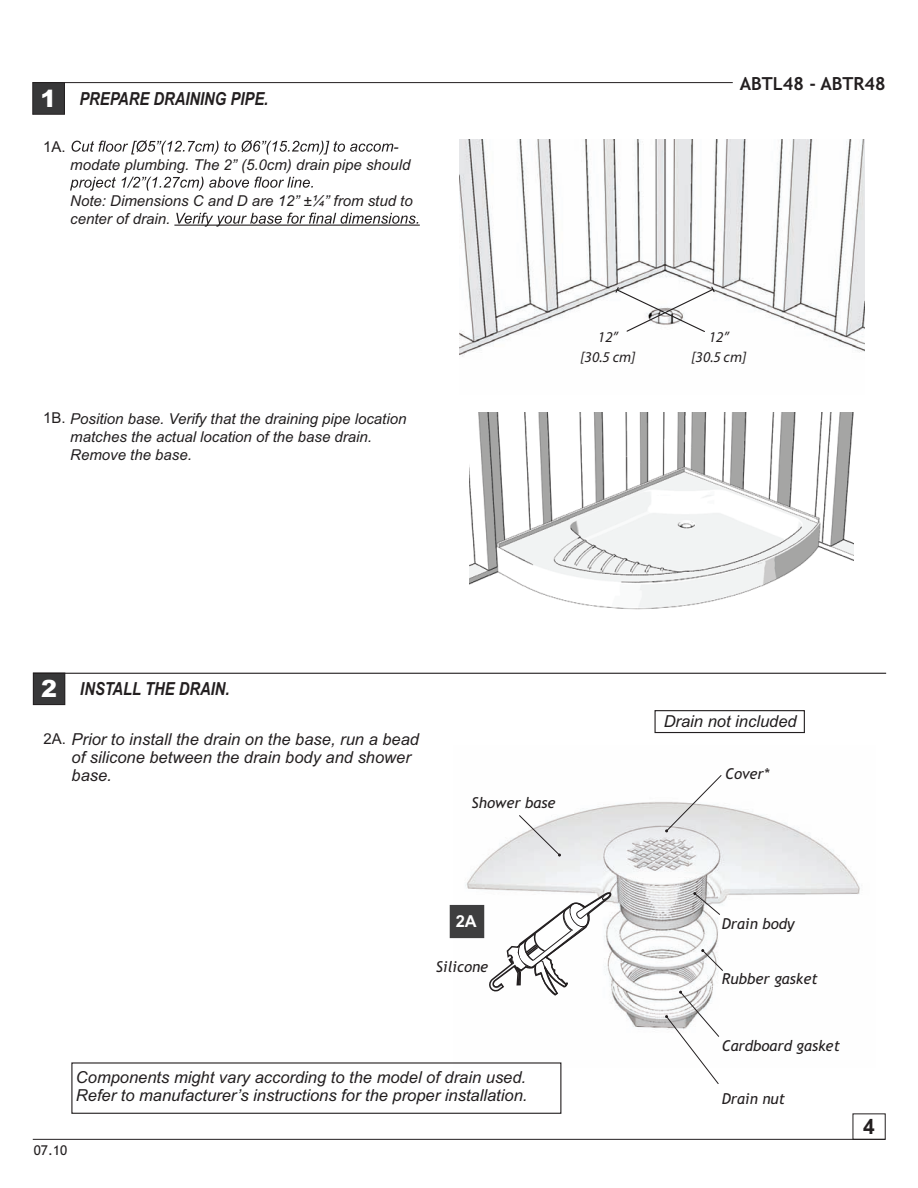
<style>
.page{position:relative;width:918px;height:1188px;background:#fff}
.page>*{position:absolute;margin:0;border:0;box-sizing:border-box;transform-origin:0 0}
.t1{font:900 23.85px "Arial";color:#fff}
.t2{font:700 21px "Arial";color:#231f20}
.t3{font:italic 700 18px "Arial Narrow";color:#231f20}
.t4{font:700 18px "Trebuchet MS";color:#231f20}
.t5{font:italic 16.5px/18px "Arial";color:#231f20}
.t6{font:italic 16.5px "Arial";color:#201d1e}
.t7{font:700 16.5px "Arial";color:#fff}
.t8{font:italic 15px/18px "Arial";color:#201d1e}
.t9{font:italic 15px/18px "Arial";color:#231f20}
.t10{font:italic 15px "Trebuchet MS";color:#231f20}
.t11{font:italic 15px/20.1px "Myriad Pro";color:#231f20;text-align:center}
.t12{font:15px "Arial";color:#231f20}
.t13{font:13.5px "Trebuchet MS";color:#231f20}
.s1{font-style:normal;color:#231f20}
.s2{font-family:"Arial";font-weight:900;font-style:normal;font-size:23.85px;color:#fff}
.s3{font-style:normal;font-size:15px}
</style>
<div class="page">
<hr style="left:33px;top:1139px;width:852px;height:1px;background:#231f20">
<hr style="left:33px;top:82px;width:700px;height:1px;background:#231f20">
<div style="left:33px;top:83px;width:31px;height:31px;background:#383839"></div>
<div style="left:32px;top:82px;width:33px;height:33px;border:1px solid #231f20"></div>
<hr style="left:174px;top:225px;width:246px;height:1px;background:#231f20">
<svg style="left:72px;top:140px;width:321px;height:15px"></svg>
<svg style="left:70px;top:177px;width:243px;height:14px"></svg>
<svg style="left:176px;top:213px;width:242px;height:14px"></svg>
<div style="left:33px;top:673px;width:32px;height:32px;background:#383839"></div>
<div style="left:33px;top:673px;width:32px;height:32px;border:1px solid #231f20"></div>
<hr style="left:33px;top:673px;width:853px;height:1px;background:#231f20">
<img style="left:459px;top:140px;width:405px;height:217px">
<svg style="left:615px;top:286px;width:101px;height:47px"></svg>
<img style="left:454px;top:802px;width:406px;height:266px">
<div style="left:655px;top:710px;width:150px;height:23px;border:1px solid #231f20"></div>
<div style="left:71px;top:1062px;width:490px;height:52px;border:1px solid #231f20"></div>
<svg style="left:518px;top:814px;width:43px;height:43px"></svg>
<svg style="left:665px;top:775px;width:57px;height:57px"></svg>
<svg style="left:693px;top:892px;width:28px;height:24px"></svg>
<svg style="left:701px;top:949px;width:23px;height:23px"></svg>
<svg style="left:665px;top:991px;width:55px;height:93px"></svg>
<div style="left:450px;top:905px;width:34px;height:33px;background:#3e3e3f"></div>
<svg style="left:487px;top:890px;width:126px;height:107px"></svg>
<img style="left:470px;top:413px;width:383px;height:197px">
<h1 class="t1" style="left:41px;top:85px;width:17px">1</h1>
<p class="t12" style="left:43px;top:138px;width:24px">1A.</p>
<p class="t3" style="left:79px;top:88px;width:190px">PREPARE DRAINING PIPE.</p>
<p class="t9" style="left:70px;top:139px;width:342px;text-indent:323px">- modate plumbing. The 2” (5.0cm) drain pipe should</p>
<p class="t9" style="left:70px;top:193px;width:344px">Note: Dimensions C and D are 12” ±¼” from stud to center of drain.</p>
<p class="t8" style="left:70px;top:411px;width:338px;text-indent:-27px"><span class="s1">1B.</span> Position base. Verify that the draining pipe location matches the actual location of the base drain.<br>Remove the base.</p>
<p class="t4" style="left:740px;top:73px;width:147px">ABTL48 - ABTR48</p>
<p class="t11" style="left:580px;top:327px;width:57px">12”<br>[30.5 cm]</p>
<p class="t11" style="left:691px;top:327px;width:57px">12”<br>[30.5 cm]</p>
<p class="t3" style="left:41px;top:678px;width:190px"><span class="s2">2</span> INSTALL THE DRAIN.</p>
<p class="t5" style="left:72px;top:731px;width:349px;text-indent:-28px"><span class="s3">2A.</span> Prior to install the drain on the base, run a bead of silicone between the drain body and shower base.</p>
<p class="t10" style="left:472px;top:797px;width:85px">Shower base</p>
<p class="t7" style="left:456px;top:912px;width:23px">2A</p>
<p class="t10" style="left:436px;top:961px;width:54px">Silicone</p>
<p class="t5" style="left:76px;top:1070px;width:452px">Components might vary according to the model of drain used.</p>
<p class="t6" style="left:76px;top:1090px;width:453px">Refer to manufacturer’s instructions for the proper installation.</p>
<p class="t13" style="left:34px;top:1142px;width:35px">07.10</p>
<p class="t6" style="left:664px;top:715px;width:134px">Drain not included</p>
<p class="t10" style="left:725px;top:768px;width:46px">Cover*</p>
<p class="t10" style="left:722px;top:918px;width:74px">Drain body</p>
<p class="t10" style="left:722px;top:973px;width:98px">Rubber gasket</p>
<p class="t10" style="left:722px;top:1040px;width:120px">Cardboard gasket</p>
<p class="t10" style="left:722px;top:1093px;width:65px">Drain nut</p>
<p class="t2" style="left:863px;top:1115px;width:13px">4</p>
</div>
